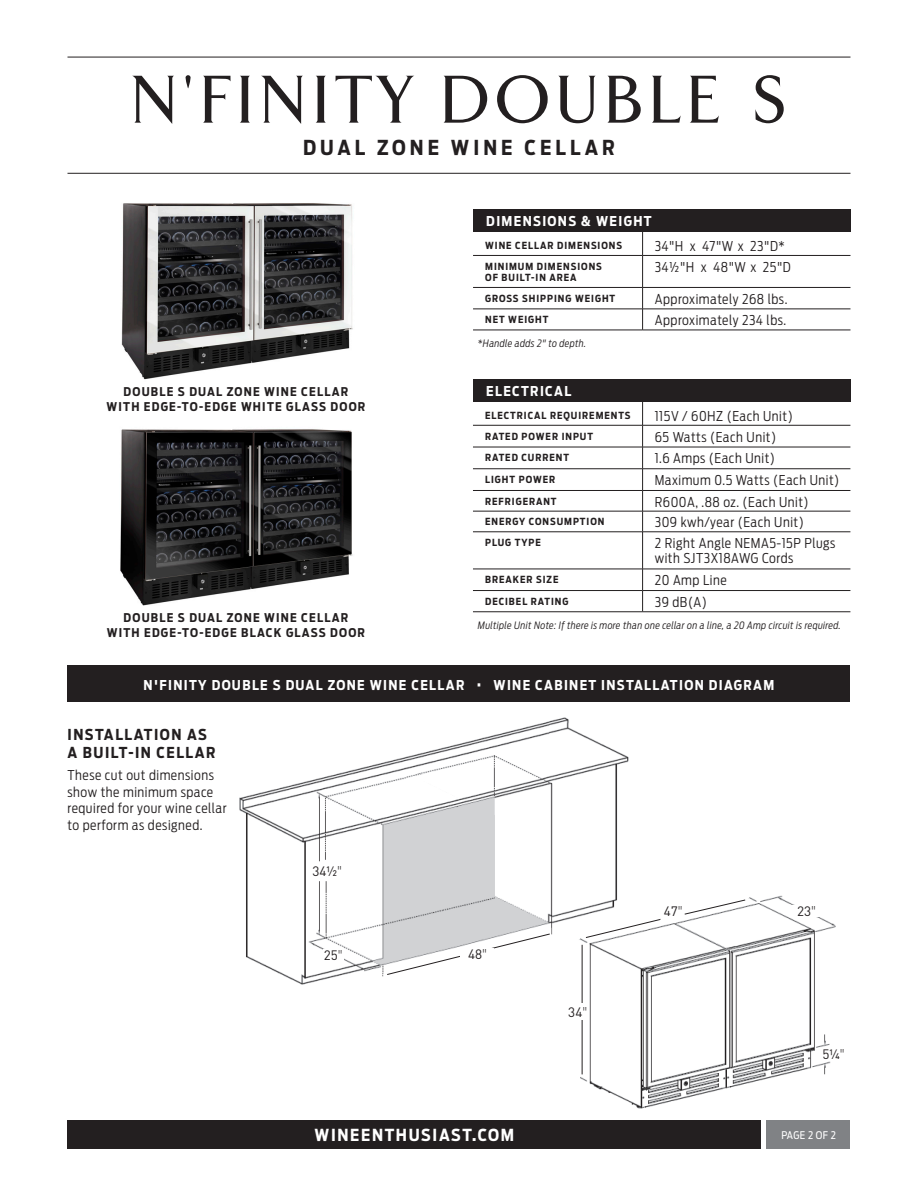
<style>
.page{position:relative;width:918px;height:1188px;background:#fff}
.page>*{position:absolute;margin:0;border:0;box-sizing:border-box;transform-origin:0 0}
.t1{font:500 69px "TF Arrow";letter-spacing:.1em;color:#231f20}
.t2{font:700 20.4px "Antenna Cond";letter-spacing:.2em;color:#231f20}
.t3{font:700 16.5px "Antenna Cond";letter-spacing:.1em;color:#fff}
.t4{font:700 15px/18px "Antenna Cond";letter-spacing:.1em;color:#231f20}
.t5{font:300 13.5px/16.5px "Antenna Cond";letter-spacing:.04em;color:#231f20}
.t6{font:700 13.5px "Antenna Cond";letter-spacing:.1em;color:#fff}
.t7{font:13.5px "DIN";color:#231f20}
.t8{font:700 12px/15px "Antenna Cond";letter-spacing:.1em;color:#231f20;text-align:center}
.t9{font:10.5px "Antenna Cond";letter-spacing:.025em;color:#fff}
.t10{font:italic 300 10.2px "Antenna Cond";letter-spacing:.03em;color:#231f20}
.t11{font:700 9.75px/11.2px "Antenna Cond";letter-spacing:.1em;color:#231f20}
.s1{font-weight:300}
.s2{font-family:"Antenna Cond";font-weight:200}
</style>
<div class="page">
<img style="left:121px;top:203px;width:232px;height:177px">
<img style="left:120px;top:429px;width:233px;height:177px">
<div style="left:473px;top:209px;width:377px;height:23px;background:#231f20"></div>
<svg style="left:642px;top:232px;width:1px;height:23px"></svg>
<hr style="left:473px;top:255px;width:170px;height:1px;background:#231f20">
<hr style="left:643px;top:255px;width:207px;height:1px;background:#231f20">
<hr style="left:642px;top:256px;width:1px;height:31px;background:#231f20">
<hr style="left:473px;top:287px;width:170px;height:1px;background:#231f20">
<hr style="left:643px;top:287px;width:207px;height:1px;background:#231f20">
<hr style="left:473px;top:309px;width:170px;height:1px;background:#231f20">
<hr style="left:643px;top:309px;width:207px;height:1px;background:#231f20">
<svg style="left:642px;top:288px;width:1px;height:42px"></svg>
<hr style="left:473px;top:330px;width:170px;height:1px;background:#231f20">
<hr style="left:643px;top:330px;width:207px;height:1px;background:#231f20">
<div style="left:473px;top:379px;width:377px;height:23px;background:#231f20"></div>
<hr style="left:473px;top:425px;width:170px;height:1px;background:#231f20">
<hr style="left:643px;top:425px;width:207px;height:1px;background:#231f20">
<hr style="left:473px;top:447px;width:170px;height:1px;background:#231f20">
<hr style="left:643px;top:447px;width:207px;height:1px;background:#231f20">
<hr style="left:473px;top:468px;width:170px;height:1px;background:#231f20">
<hr style="left:643px;top:468px;width:207px;height:1px;background:#231f20">
<hr style="left:473px;top:490px;width:170px;height:1px;background:#231f20">
<hr style="left:643px;top:490px;width:207px;height:1px;background:#231f20">
<hr style="left:473px;top:511px;width:170px;height:1px;background:#231f20">
<hr style="left:643px;top:511px;width:207px;height:1px;background:#231f20">
<svg style="left:642px;top:402px;width:1px;height:130px"></svg>
<hr style="left:473px;top:532px;width:170px;height:1px;background:#231f20">
<hr style="left:643px;top:532px;width:207px;height:1px;background:#231f20">
<hr style="left:642px;top:532px;width:1px;height:37px;background:#231f20">
<hr style="left:473px;top:569px;width:170px;height:1px;background:#231f20">
<hr style="left:643px;top:569px;width:207px;height:1px;background:#231f20">
<hr style="left:473px;top:590px;width:170px;height:1px;background:#231f20">
<hr style="left:643px;top:590px;width:207px;height:1px;background:#231f20">
<svg style="left:642px;top:569px;width:1px;height:43px"></svg>
<hr style="left:473px;top:612px;width:170px;height:1px;background:#231f20">
<hr style="left:643px;top:612px;width:207px;height:1px;background:#231f20">
<div style="left:68px;top:665px;width:782px;height:37px;background:#231f20"></div>
<div style="left:767px;top:1120px;width:83px;height:29px;background:#808285"></div>
<div style="left:68px;top:1120px;width:693px;height:29px;background:#231f20"></div>
<hr style="left:68px;top:173px;width:782px;height:1px;background:#231f20">
<hr style="left:68px;top:57px;width:782px;height:1px;background:#231f20">
<img style="left:239px;top:717px;width:390px;height:268px">
<img style="left:578px;top:862px;width:258px;height:247px">
<div style="left:310px;top:865px;width:34px;height:12px;background:#fff"></div>
<div style="left:790px;top:905px;width:34px;height:12px;background:#fff"></div>
<div style="left:817px;top:1048px;width:33px;height:12px;background:#fff"></div>
<div style="left:323px;top:949px;width:20px;height:13px;background:#fff"></div>
<svg style="left:387px;top:934px;width:163px;height:41px"></svg>
<div style="left:461px;top:948px;width:33px;height:12px;background:#fff"></div>
<hr style="left:582px;top:945px;width:1px;height:129px;background:#231f20">
<div style="left:564px;top:1003px;width:23px;height:17px;background:#fff"></div>
<svg style="left:586px;top:900px;width:160px;height:38px"></svg>
<p class="t1" style="left:132px;top:65px;width:655px">N<span class="s1">'</span>FINITY DOUBLE S</p>
<p class="t2" style="left:303px;top:133px;width:313px">DUAL ZONE WINE CELLAR</p>
<p class="t8" style="left:107px;top:384px;width:260px">DOUBLE S DUAL ZONE WINE CELLAR<br>WITH EDGE-TO-EDGE WHITE GLASS DOOR</p>
<p class="t8" style="left:107px;top:610px;width:260px">DOUBLE S DUAL ZONE WINE CELLAR<br>WITH EDGE-TO-EDGE BLACK GLASS DOOR</p>
<p class="t6" style="left:486px;top:212px;width:167px">DIMENSIONS &amp; WEIGHT</p>
<p class="t11" style="left:485px;top:240px;width:138px">WINE CELLAR DIMENSIONS</p>
<p class="t5" style="left:655px;top:238px;width:131px">34"H x 47"W x 23"D*</p>
<p class="t11" style="left:485px;top:260px;width:118px">MINIMUM DIMENSIONS<br>OF BUILT-IN AREA</p>
<p class="t5" style="left:655px;top:258px;width:138px">34½"H x 48"W x 25"D</p>
<p class="t11" style="left:485px;top:292px;width:132px">GROSS SHIPPING WEIGHT</p>
<p class="t5" style="left:655px;top:290px;width:134px">Approximately 268 lbs.</p>
<p class="t11" style="left:485px;top:314px;width:65px">NET WEIGHT</p>
<p class="t5" style="left:655px;top:312px;width:133px">Approximately 234 lbs.</p>
<p class="t10" style="left:478px;top:337px;width:110px">*Handle adds 2" to depth.</p>
<p class="t6" style="left:486px;top:382px;width:87px">ELECTRICAL</p>
<p class="t11" style="left:485px;top:410px;width:147px">ELECTRICAL REQUIREMENTS</p>
<p class="t5" style="left:655px;top:407px;width:140px">115V / 60HZ (Each Unit)</p>
<p class="t11" style="left:485px;top:430px;width:109px">RATED POWER INPUT</p>
<p class="t5" style="left:655px;top:428px;width:123px">65 Watts (Each Unit)</p>
<p class="t11" style="left:485px;top:452px;width:85px">RATED CURRENT</p>
<p class="t5" style="left:655px;top:450px;width:122px">1.6 Amps (Each Unit)</p>
<p class="t11" style="left:485px;top:474px;width:72px">LIGHT POWER</p>
<p class="t5" style="left:655px;top:472px;width:186px">Maximum 0.5 Watts (Each Unit)</p>
<p class="t11" style="left:485px;top:495px;width:73px">REFRIGERANT</p>
<p class="t5" style="left:655px;top:493px;width:156px">R600A, .88 oz. (Each Unit)</p>
<p class="t11" style="left:485px;top:516px;width:121px">ENERGY CONSUMPTION</p>
<p class="t5" style="left:655px;top:514px;width:151px">309 kwh/year (Each Unit)</p>
<p class="t11" style="left:485px;top:537px;width:57px">PLUG TYPE</p>
<p class="t5" style="left:655px;top:535px;width:182px;line-height:15px">2 Right Angle NEMA5-15P Plugs with SJT3X18AWG Cords</p>
<p class="t11" style="left:485px;top:574px;width:75px">BREAKER SIZE</p>
<p class="t5" style="left:655px;top:572px;width:73px">20 Amp Line</p>
<p class="t11" style="left:485px;top:595px;width:85px">DECIBEL RATING</p>
<p class="t5" style="left:655px;top:593px;width:54px">39 dB(A)</p>
<p class="t10" style="left:478px;top:619px;width:365px">Multiple Unit Note: If there is more than one cellar on a line, a 20 Amp circuit is required.</p>
<p class="t6" style="left:144px;top:676px;width:632px">N'FINITY DOUBLE S DUAL ZONE WINE CELLAR • WINE CABINET INSTALLATION DIAGRAM</p>
<p class="t4" style="left:68px;top:726px;width:150px">INSTALLATION AS<br>A BUILT-IN CELLAR</p>
<p class="t5" style="left:68px;top:767px;width:161px">These cut out dimensions show the minimum space required for your wine cellar to perform as designed.</p>
<p class="t7" style="left:313px;top:863px;width:31px">34½<span class="s2">"</span></p>
<p class="t7" style="left:324px;top:947px;width:20px">25<span class="s2">"</span></p>
<p class="t7" style="left:468px;top:946px;width:20px">48<span class="s2">"</span></p>
<p class="t7" style="left:568px;top:1004px;width:20px">34<span class="s2">"</span></p>
<p class="t7" style="left:664px;top:903px;width:20px">47<span class="s2">"</span></p>
<p class="t7" style="left:797px;top:903px;width:20px">23<span class="s2">"</span></p>
<p class="t7" style="left:822px;top:1046px;width:24px">5¼<span class="s2">"</span></p>
<p class="t3" style="left:315px;top:1124px;width:201px">WINEENTHUSIAST.COM</p>
<p class="t9" style="left:781px;top:1129px;width:56px">PAGE 2 OF 2</p>
</div>
